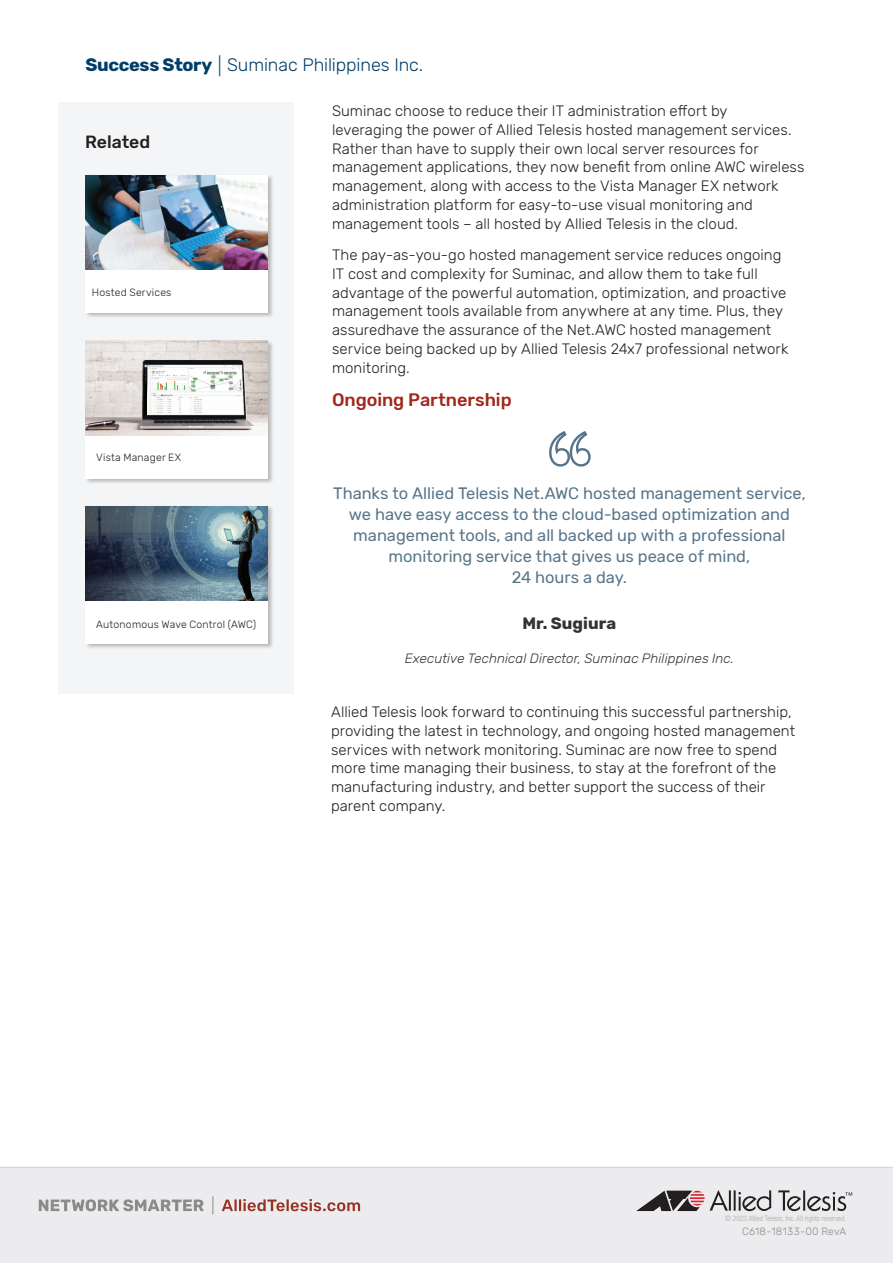
<style>
.page{position:relative;width:893px;height:1263px;background:#fff}
.page>*{position:absolute;margin:0;border:0;box-sizing:border-box;transform-origin:0 0}
.t1{font:300 18px "Rubik";letter-spacing:-.005em;color:#003e69}
.t2{font:500 18px "Rubik";letter-spacing:-.005em;color:#a1281b}
.t3{font:500 17.7px "Rubik";color:#231f20}
.t4{font:16.5px/21px "Rubik";color:#567489;text-align:center}
.t5{font:700 16.5px "Rubik";letter-spacing:.005em;color:#323332}
.t6{font:300 15px/18.8px "Rubik";color:#231f20}
.t7{font:italic 300 13.5px "Rubik";letter-spacing:.005em;color:#323332}
.t8{font:300 10.5px "Rubik";letter-spacing:.015em;color:#231f20}
.t9{font:300 10.5px "Rubik";letter-spacing:.025em;color:#8c8b8b}
.t10{font:300 condensed 7.5px "Helvetica Neue";color:#acacac}
.s1{font-weight:700}
.s2{font-family:"Gill Sans Std";font-size:21px}
</style>
<div class="page">
<div style="left:0;top:1167px;width:893px;height:96px;background:#ececee"></div>
<svg style="left:222px;top:1199px;width:138px;height:12px"></svg>
<svg style="left:39px;top:1196px;width:174px;height:24px"></svg>
<svg style="left:636px;top:1190px;width:216px;height:28px"></svg>
<div style="left:58px;top:102px;width:236px;height:591px;background:#f4f5f6"></div>
<div style="left:85px;top:340px;width:189px;height:144px;background:#231f20;opacity:.28"></div>
<div style="left:85px;top:341px;width:183px;height:137px;background:#fff"></div>
<img style="left:85px;top:341px;width:183px;height:94px">
<div style="left:85px;top:505px;width:189px;height:145px;background:#231f20;opacity:.28"></div>
<div style="left:85px;top:506px;width:183px;height:138px;background:#fff"></div>
<img style="left:85px;top:506px;width:183px;height:94px">
<svg style="left:549px;top:431px;width:42px;height:36px"></svg>
<div style="left:85px;top:175px;width:189px;height:144px;background:#231f20;opacity:.28"></div>
<div style="left:85px;top:175px;width:183px;height:138px;background:#fff"></div>
<img style="left:85px;top:175px;width:183px;height:94px">
<p class="t1" style="left:86px;top:55px;width:339px"><span class="s1">Success Story</span> <span class="s2">|</span> Suminac Philippines Inc.</p>
<p class="t3" style="left:85px;top:132px;width:67px">Related</p>
<p class="t8" style="left:92px;top:286px;width:81px">Hosted Services</p>
<p class="t8" style="left:96px;top:452px;width:87px">Vista Manager EX</p>
<p class="t8" style="left:96px;top:619px;width:161px">Autonomous Wave Control (AWC)</p>
<p class="t6" style="left:332px;top:102px;width:474px">Suminac choose to reduce their IT administration effort by<br>leveraging the power of Allied Telesis hosted management services.<br>Rather than have to supply their own local server resources for management applications, they now benefit from online AWC wireless management, along with access to the Vista Manager EX network administration platform for easy-to-use visual monitoring and management tools – all hosted by Allied Telesis in the cloud.</p>
<p class="t6" style="left:332px;top:246px;width:458px">The pay-as-you-go hosted management service reduces ongoing IT cost and complexity for Suminac, and allow them to take full advantage of the powerful automation, optimization, and proactive management tools available from anywhere at any time. Plus, they assuredhave the assurance of the Net.AWC hosted management service being backed up by Allied Telesis 24x7 professional network monitoring.</p>
<p class="t2" style="left:332px;top:390px;width:181px">Ongoing Partnership</p>
<p class="t4" style="left:333px;top:483px;width:474px">Thanks to Allied Telesis Net.AWC hosted management service, we have easy access to the cloud-based optimization and management tools, and all backed up with a professional monitoring service that gives us peace of mind,<br>24 hours a day.</p>
<p class="t5" style="left:523px;top:614px;width:95px">Mr. Sugiura</p>
<p class="t7" style="left:405px;top:651px;width:331px">Executive Technical Director, Suminac Philippines Inc.</p>
<p class="t6" style="left:331px;top:703px;width:466px">Allied Telesis look forward to continuing this successful partnership, providing the latest in technology, and ongoing hosted management services with network monitoring. Suminac are now free to spend more time managing their business, to stay at the forefront of the manufacturing industry, and better support the success of their parent company.</p>
<p class="t10" style="left:725px;top:1214px;width:123px">© 2023 Allied Telesis, Inc. All rights reserved.</p>
<p class="t9" style="left:742px;top:1225px;width:106px">C618-18133-00 RevA</p>
</div>
